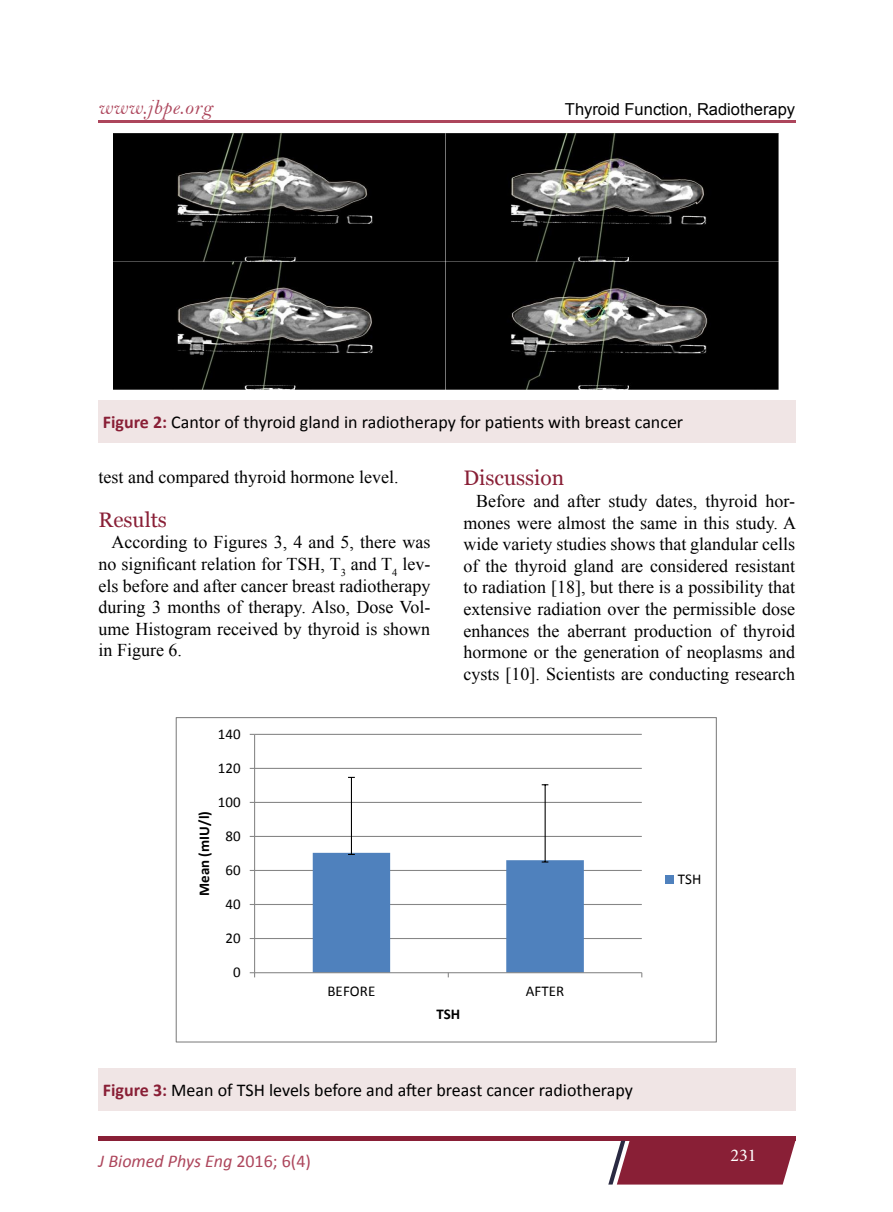
<style>
.page{position:relative;width:893px;height:1212px;background:#fff}
.page>*{position:absolute;margin:0;border:0;box-sizing:border-box;transform-origin:0 0}
.t1{font:21px "Georgia";color:#891f36}
.t2{font:21px "Bell MT Italic";letter-spacing:.03em;color:#ad465c}
.t3{font:18px/21.6px "Times New Roman";color:#000;text-align:justify}
.t4{font:18px "Calibri";color:#000}
.t5{font:italic 18px "Calibri";color:#ad465c}
.t6{font:18px "Minion Pro";color:#fff}
.t7{font:16.5px "Arial";color:#000}
.t8{font:15px "Calibri";color:#000}
.t9{font:700 15px "Calibri";color:#000}
.s1{font-weight:700;color:#891f36}
.s2{font-style:normal}
</style>
<div class="page">
<div style="left:98px;top:1136px;width:697px;height:5px;background:#891f36"></div>
<svg style="left:608px;top:1141px;width:187px;height:43px;background:#913348"></svg>
<hr style="left:98px;top:120px;width:698px;height:2px;background:#ad465c">
<img style="left:113px;top:134px;width:665px;height:255px">
<div style="left:99px;top:400px;width:697px;height:42px;background:#f0e5e5"></div>
<hr style="left:255px;top:938px;width:387px;height:1px;background:#868686">
<hr style="left:255px;top:904px;width:387px;height:1px;background:#868686">
<hr style="left:255px;top:870px;width:387px;height:1px;background:#868686">
<hr style="left:255px;top:836px;width:387px;height:1px;background:#868686">
<hr style="left:255px;top:802px;width:387px;height:1px;background:#868686">
<hr style="left:255px;top:768px;width:387px;height:1px;background:#868686">
<hr style="left:255px;top:734px;width:387px;height:1px;background:#868686">
<hr style="left:351px;top:777px;width:1px;height:77px;background:#000">
<hr style="left:545px;top:785px;width:1px;height:77px;background:#000">
<hr style="left:254px;top:734px;width:1px;height:239px;background:#868686">
<hr style="left:255px;top:972px;width:387px;height:1px;background:#868686">
<svg style="left:250px;top:972px;width:5px;height:5px"></svg>
<svg style="left:313px;top:853px;width:271px;height:124px"></svg>
<div style="left:666px;top:876px;width:8px;height:8px;background:#4f81bd"></div>
<div style="left:99px;top:1068px;width:697px;height:43px;background:#f0e5e5"></div>
<p class="t2" style="left:98px;top:94px;width:116px">www.jbpe.org</p>
<p class="t7" style="left:565px;top:98px;width:232px">Thyroid Function, Radiotherapy</p>
<p class="t4" style="left:103px;top:410px;width:582px"><span class="s1">Figure 2:</span> Cantor of thyroid gland in radiotherapy for patients with breast cancer</p>
<p class="t3" style="left:99px;top:466px;width:301px">test and compared thyroid hormone level.</p>
<p class="t1" style="left:99px;top:507px;width:70px">Results</p>
<p class="t3" style="left:99px;top:531px;width:333px;text-indent:13px">According to Figures 3, 4 and 5, there was no significant relation for TSH, T<sub>3</sub> and T<sub>4</sub> lev&shy;els before and after cancer breast radiotherapy during 3 months of therapy. Also, Dose Vol&shy;ume Histogram received by thyroid is shown in Figure 6.</p>
<p class="t8" style="left:218px;top:724px;width:24px">140</p>
<p class="t8" style="left:218px;top:758px;width:24px">120</p>
<p class="t8" style="left:218px;top:792px;width:24px">100</p>
<p class="t9" style="left:195px;top:896px;width:86px;rotate:-90deg">Mean (mIU/l)</p>
<p class="t8" style="left:225px;top:826px;width:17px">80</p>
<p class="t8" style="left:225px;top:860px;width:17px">60</p>
<p class="t8" style="left:225px;top:894px;width:17px">40</p>
<p class="t8" style="left:225px;top:928px;width:17px">20</p>
<p class="t8" style="left:233px;top:962px;width:9px">0</p>
<p class="t1" style="left:463px;top:465px;width:102px">Discussion</p>
<p class="t3" style="left:463px;top:490px;width:334px;text-indent:13px">Before and after study dates, thyroid hor&shy;mones were almost the same in this study. A wide variety studies shows that glandular cells of the thyroid gland are considered resistant to radiation [18], but there is a possibility that extensive radiation over the permissible dose enhances the aberrant production of thyroid hormone or the generation of neoplasms and cysts [10]. Scientists are conducting research</p>
<p class="t8" style="left:678px;top:869px;width:25px">TSH</p>
<p class="t8" style="left:328px;top:982px;width:49px">BEFORE</p>
<p class="t8" style="left:526px;top:982px;width:40px">AFTER</p>
<p class="t9" style="left:436px;top:1004px;width:25px">TSH</p>
<p class="t4" style="left:103px;top:1079px;width:532px"><span class="s1">Figure 3:</span> Mean of TSH levels before and after breast cancer radiotherapy</p>
<p class="t5" style="left:99px;top:1148px;width:214px">J Biomed Phys Eng <span class="s2">2016; 6(4)</span></p>
<p class="t6" style="left:731px;top:1143px;width:27px">231</p>
</div>
